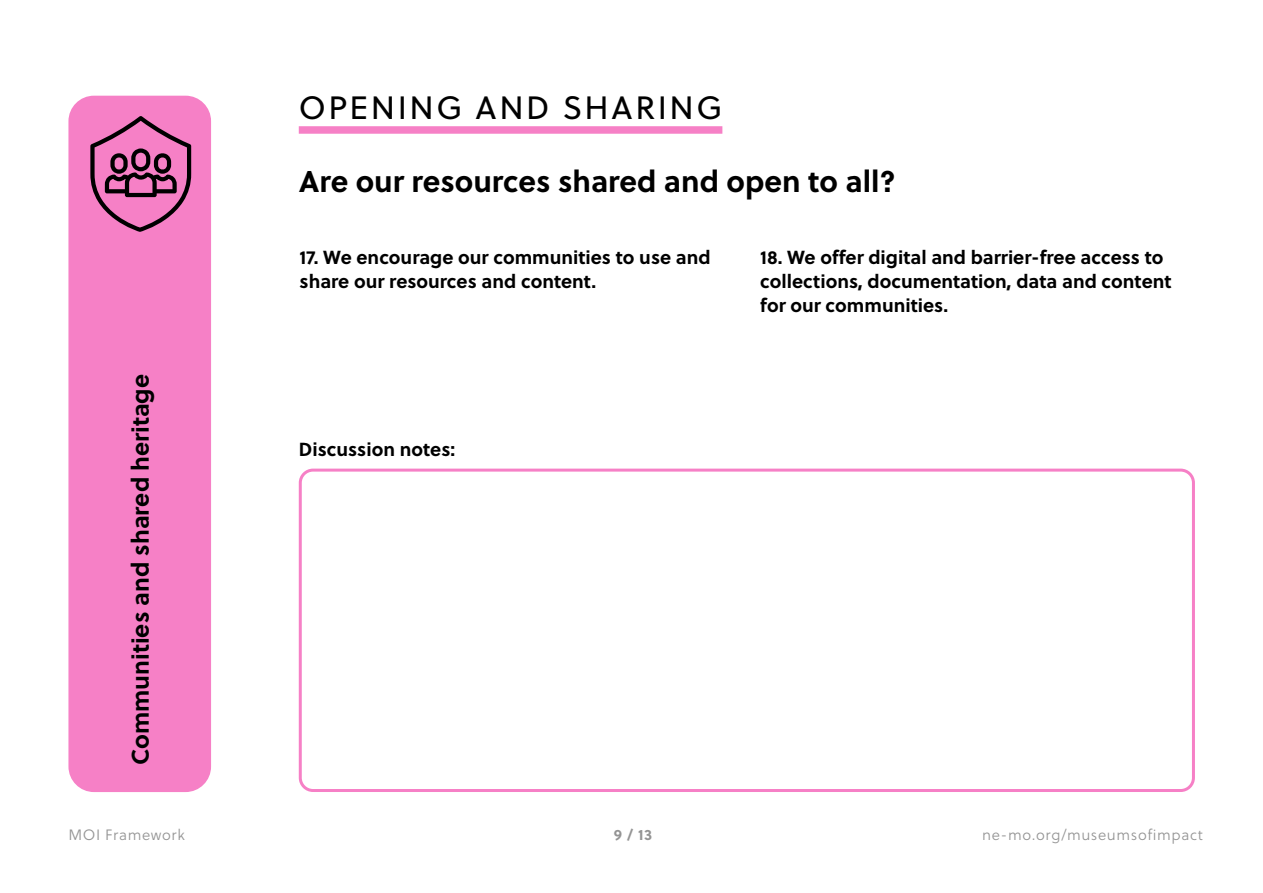
<style>
.page{position:relative;width:1263px;height:893px;background:#fff}
.page>*{position:absolute;margin:0;border:0;box-sizing:border-box;transform-origin:0 0}
.subheader_impact{font:32.25px "Soleil";letter-spacing:.08em;color:#000}
.question_no_underlin{font:700 30px "Soleil";color:#000}
.t1{font:700 24px "Soleil";color:#000}
.statements{font:700 18.9px/24px "Soleil";color:#000}
.t2{font:15px "Soleil Lt";letter-spacing:.04em;color:#949494}
.t3{font:700 15px "Soleil";color:#949494}
</style>
<div class="page">
<div style="left:68px;top:96px;width:143px;height:696px;background:#f680c6;border-radius:26px"></div>
<svg style="left:90px;top:116px;width:101px;height:116px"></svg>
<div style="left:299px;top:126px;width:423px;height:8px;background:#f680c6"></div>
<div style="left:299px;top:469px;width:896px;height:323px;border:3px solid #f680c6;border-radius:13px"></div>
<p class="subheader_impact" style="left:299px;top:85px;width:425px">OPENING AND SHARING</p>
<h3 class="question_no_underlin" style="left:299px;top:158px;width:599px">Are our resources shared and open to all?</h3>
<p class="t1" style="left:122px;top:765px;width:392px;rotate:-90deg">Communities and shared heritage</p>
<p class="statements" style="left:300px;top:244px;width:413px">17. We encourage our communities to use and share our resources and content.</p>
<p class="statements" style="left:760px;top:244px;width:413px">18. We offer digital and barrier-free access to collections, documentation, data and content for our communities.</p>
<p class="statements" style="left:299px;top:436px;width:158px">Discussion notes:</p>
<p class="t2" style="left:68px;top:824px;width:118px">MOI Framework</p>
<p class="t3" style="left:614px;top:823px;width:40px">9 / 13</p>
<p class="t2" style="left:982px;top:824px;width:222px">ne-mo.org/museumsofimpact</p>
</div>
